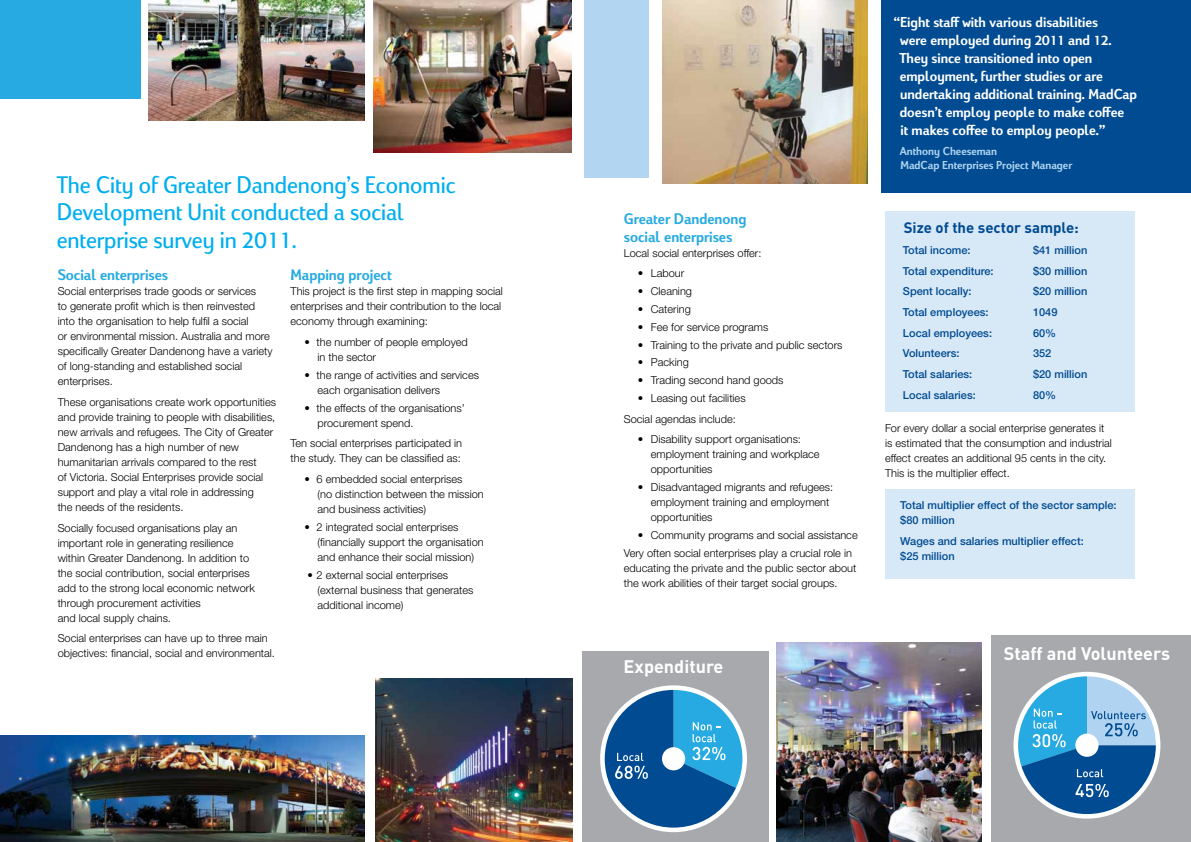
<style>
.page{position:relative;width:1191px;height:842px;background:#fff}
.page>*{position:absolute;margin:0;border:0;box-sizing:border-box;transform-origin:0 0}
.t1{font:25px/27.6px "Viato";color:#00aeef}
.t2{font:700 18px "DIN";color:#fff}
.t3{font:700 16px/18px "Viato";color:#27aae1}
.t4{font:700 15px/18px "Viato";color:#fff}
.t5{font:700 15px "DIN";color:#004b91}
.t6{font:700 12px/14px "Viato";color:#afd3f0}
.t7{font:300 11px/15px "Helvetica Neue CE";color:#000}
.t8{font:500 11px/15px "Helvetica Neue CE";color:#004b91}
</style>
<div class="page">
<div style="left:991px;top:635px;width:200px;height:207px;background:#a7a9ac"></div>
<img style="left:776px;top:642px;width:205px;height:200px">
<div style="left:581px;top:651px;width:187px;height:191px;background:#a7a9ac"></div>
<img style="left:375px;top:678px;width:198px;height:164px">
<img style="left:0;top:735px;width:364px;height:107px">
<div style="left:881px;top:0;width:310px;height:193px;background:#004b91"></div>
<img style="left:662px;top:0;width:205px;height:184px">
<div style="left:584px;top:0;width:64px;height:178px;background:#b2d6f1"></div>
<img style="left:374px;top:0;width:197px;height:152px">
<img style="left:148px;top:0;width:216px;height:121px">
<div style="left:0;top:0;width:140px;height:99px;background:#27aae1"></div>
<svg style="left:600px;top:691px;width:144px;height:142px"></svg>
<div style="left:662px;top:747px;width:23px;height:23px;background:#fff;border-radius:50%"></div>
<div style="left:600px;top:685px;width:147px;height:147px;border:5px solid #fff;border-radius:50%"></div>
<svg style="left:1019px;top:674px;width:139px;height:140px"></svg>
<div style="left:1075px;top:734px;width:23px;height:23px;background:#fff;border-radius:50%"></div>
<div style="left:1013px;top:672px;width:147px;height:147px;border:5px solid #fff;border-radius:50%"></div>
<div style="left:885px;top:212px;width:249px;height:200px;background:#d7e8f7"></div>
<div style="left:885px;top:489px;width:249px;height:89px;background:#d7e8f7"></div>
<h1 class="t1" style="left:57px;top:171px;width:400px">The City of Greater Dandenong’s Economic<br>Development Unit conducted a social enterprise survey in 2011.</h1>
<h3 class="t3" style="left:58px;top:266px;width:112px">Social enterprises</h3>
<p class="t7" style="left:58px;top:284px;width:216px">Social enterprises trade goods or services<br>to generate profit which is then reinvested into the organisation to help fulfil a social<br>or environmental mission. Australia and more specifically Greater Dandenong have a variety of long-standing and established social enterprises.</p>
<p class="t7" style="left:58px;top:394px;width:220px">These organisations create work opportunities and provide training to people with disabilities, new arrivals and refugees. The City of Greater Dandenong has a high number of new humanitarian arrivals compared to the rest<br>of Victoria. Social Enterprises provide social support and play a vital role in addressing<br>the needs of the residents.</p>
<p class="t7" style="left:58px;top:520px;width:199px">Socially focused organisations play an important role in generating resilience within Greater Dandenong. In addition to the social contribution, social enterprises add to the strong local economic network through procurement activities<br>and local supply chains.</p>
<p class="t7" style="left:58px;top:631px;width:219px">Social enterprises can have up to three main objectives: financial, social and environmental.</p>
<h3 class="t3" style="left:290px;top:266px;width:103px">Mapping project</h3>
<p class="t7" style="left:290px;top:284px;width:214px">This project is the first step in mapping social enterprises and their contribution to the local economy through examining:</p>
<p class="t7" style="left:317px;top:334px;width:152px;text-indent:-13px">• the number of people employed in the sector</p>
<p class="t7" style="left:317px;top:367px;width:163px;text-indent:-13px">• the range of activities and services each organisation delivers</p>
<p class="t7" style="left:317px;top:400px;width:149px;text-indent:-13px">• the effects of the organisations’ procurement spend.</p>
<p class="t7" style="left:290px;top:436px;width:173px">Ten social enterprises participated in the study. They can be classified as:</p>
<p class="t7" style="left:317px;top:471px;width:168px;text-indent:-13px">• 6 embedded social enterprises<br>(no distinction between the mission and business activities)</p>
<p class="t7" style="left:317px;top:519px;width:168px;text-indent:-13px">• 2 integrated social enterprises (financially support the organisation and enhance their social mission)</p>
<p class="t7" style="left:317px;top:567px;width:157px;text-indent:-10px">• 2 external social enterprises (external business that generates additional income)</p>
<h3 class="t3" style="left:624px;top:209px;width:124px">Greater Dandenong social enterprises</h3>
<p class="t7" style="left:624px;top:245px;width:139px">Local social enterprises offer:</p>
<p class="t7" style="left:638px;top:266px;width:48px">• Labour</p>
<p class="t7" style="left:638px;top:284px;width:56px">• Cleaning</p>
<p class="t7" style="left:638px;top:301px;width:54px">• Catering</p>
<p class="t7" style="left:638px;top:319px;width:132px">• Fee for service programs</p>
<p class="t7" style="left:638px;top:337px;width:206px">• Training to the private and public sectors</p>
<p class="t7" style="left:638px;top:355px;width:52px">• Packing</p>
<p class="t7" style="left:638px;top:373px;width:147px">• Trading second hand goods</p>
<p class="t7" style="left:624px;top:388px;width:123px;line-height:20.7px;text-indent:14px">• Leasing out facilities<br>Social agendas include:</p>
<p class="t7" style="left:651px;top:432px;width:170px;text-indent:-13px">• Disability support organisations: employment training and workplace opportunities</p>
<p class="t7" style="left:651px;top:480px;width:184px;text-indent:-13px">• Disadvantaged migrants and refugees: employment training and employment opportunities</p>
<p class="t7" style="left:624px;top:526px;width:235px;line-height:17.8px;text-indent:14px">• Community programs and social assistance<br>Very often social enterprises play a crucial role in</p>
<p class="t7" style="left:624px;top:560px;width:234px">educating the private and the public sector about the work abilities of their target social groups.</p>
<h2 class="t2" style="left:623px;top:655px;width:101px">Expenditure</h2>
<p class="t4" style="left:899px;top:14px;width:239px;text-indent:-5px">“Eight staff with various disabilities<br>were employed during 2011 and 12.<br>They since transitioned into open employment, further studies or are undertaking additional training. MadCap doesn’t employ people to make coffee<br>it makes coffee to employ people.”</p>
<p class="t6" style="left:899px;top:144px;width:174px">Anthony Cheeseman<br>MadCap Enterprises Project Manager</p>
<h3 class="t5" style="left:903px;top:218px;width:177px">Size of the sector sample:</h3>
<p class="t8" style="left:903px;top:243px;width:69px">Total income:</p>
<p class="t8" style="left:1033px;top:243px;width:56px">$41 million</p>
<p class="t8" style="left:903px;top:263px;width:92px">Total expenditure:</p>
<p class="t8" style="left:1033px;top:263px;width:56px">$30 million</p>
<p class="t8" style="left:903px;top:284px;width:70px">Spent locally:</p>
<p class="t8" style="left:1033px;top:284px;width:56px">$20 million</p>
<p class="t8" style="left:903px;top:305px;width:87px">Total employees:</p>
<p class="t8" style="left:1033px;top:305px;width:26px">1049</p>
<p class="t8" style="left:903px;top:325px;width:91px">Local employees:</p>
<p class="t8" style="left:1033px;top:325px;width:25px">60%</p>
<p class="t8" style="left:903px;top:346px;width:58px">Volunteers:</p>
<p class="t8" style="left:1033px;top:346px;width:20px">352</p>
<p class="t8" style="left:903px;top:367px;width:71px">Total salaries:</p>
<p class="t8" style="left:1033px;top:367px;width:56px">$20 million</p>
<p class="t8" style="left:903px;top:387px;width:74px">Local salaries:</p>
<p class="t8" style="left:1033px;top:387px;width:25px">80%</p>
<p class="t7" style="left:885px;top:420px;width:228px">For every dollar a social enterprise generates it is estimated that the consumption and industrial effect creates an additional 95 cents in the city.<br>This is the multiplier effect.</p>
<p class="t8" style="left:900px;top:498px;width:218px">Total multiplier effect of the sector sample: $80 million</p>
<p class="t8" style="left:900px;top:534px;width:185px">Wages and salaries multiplier effect: $25 million</p>
<h2 class="t2" style="left:1003px;top:641px;width:168px">Staff and Volunteers</h2>
</div>
